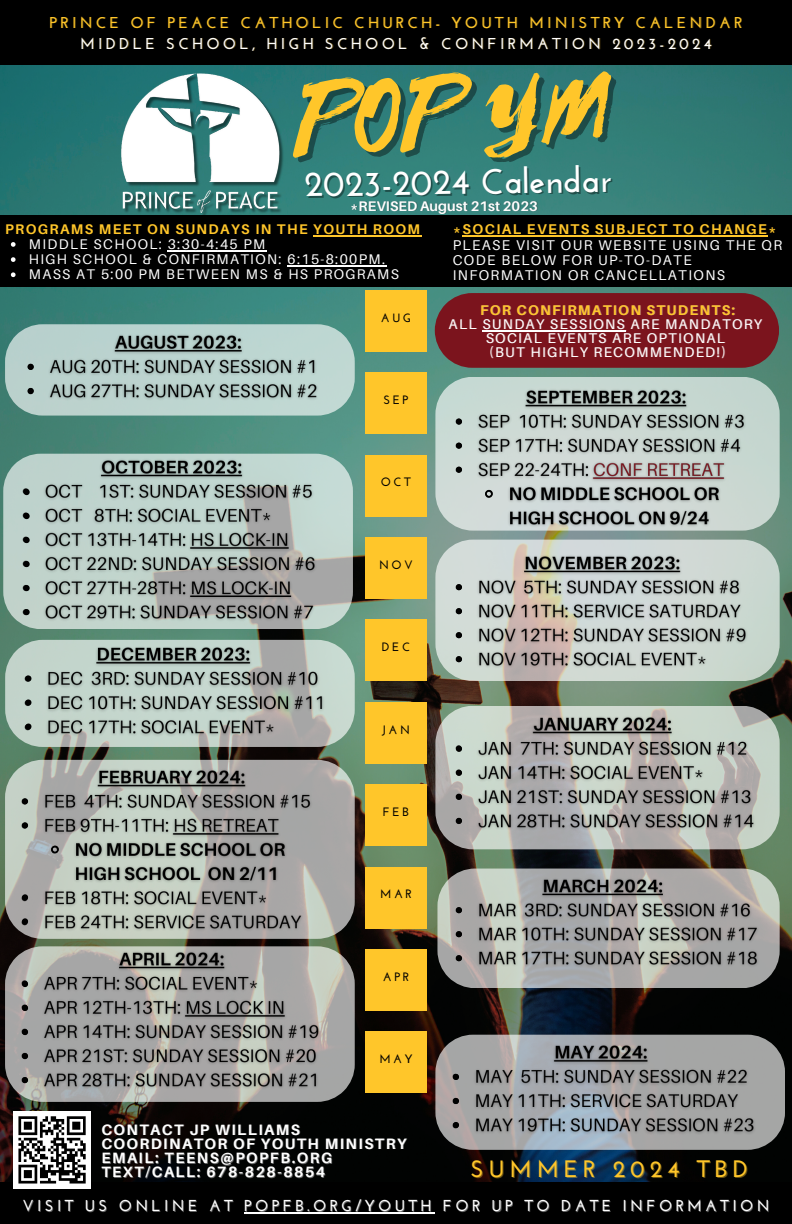
<style>
.page{position:relative;width:792px;height:1224px;background:#fff}
.page>*{position:absolute;margin:0;border:0;box-sizing:border-box;transform-origin:0 0}
.t1{font:108.4px "Selima";color:#ffc62a}
.t2{font:700 35.6px "Josefin Sans";color:#fff}
.t3{font:700 23.8px "Josefin Sans";letter-spacing:.21em;color:#ffc62a}
.t4{font:700 15.8px "Josefin Sans";letter-spacing:.21em;color:#fff}
.t5{font:700 15.8px "Josefin Sans";letter-spacing:.21em;color:#ffc62a}
.t6{font:700 15px/14.2px "Aileron";letter-spacing:.1em;color:#fff}
.t7{font:14.2px/15.4px "Aileron";letter-spacing:.1em;color:#fff}
.t8{font:700 14.2px "Aileron";letter-spacing:.1em;color:#ffc62a}
.t9{font:14px "Aileron";letter-spacing:.1em;color:#fff}
.t10{font:700 14px "Aileron";letter-spacing:.1em;color:#ffc62a}
.t11{font:700 14px "Aileron";color:#fff}
.t12{font:700 12.2px "Josefin Sans";letter-spacing:.21em;color:#000}
.s1{color:rgb(0 0 0/.4)}
.s2{color:rgb(255 255 255/.4)}
</style>
<div class="page">
<img style="left:0;top:0;width:792px;height:1224px">
<hr style="left:168px;top:250px;width:99px;height:1px;background:#fff">
<svg style="left:11px;top:257px;width:5px;height:5px"></svg>
<hr style="left:287px;top:265px;width:100px;height:2px;background:#fff">
<svg style="left:11px;top:272px;width:5px;height:5px"></svg>
<hr style="left:313px;top:235px;width:109px;height:1px;background:#ffc62a">
<hr style="left:463px;top:235px;width:305px;height:2px;background:#ffc62a">
<hr style="left:482px;top:330px;width:144px;height:1px;background:#fff">
<p class="t5" style="left:50px;top:16px;width:694px">PRINCE OF PEACE CATHOLIC CHURCH- YOUTH MINISTRY CALENDAR</p>
<p class="t4" style="left:80px;top:37px;width:633px">MIDDLE SCHOOL, HIGH SCHOOL &amp; CONFIRMATION 2023-2024</p>
<p class="t1" style="left:296px;top:62px;width:316px;rotate:-3deg">POP YM</p>
<p class="t2" style="left:304px;top:170px;width:309px;rotate:-1deg">2023-2024 Calendar</p>
<p class="t11" style="left:350px;top:197px;width:189px">*REVISED August 21st 2023</p>
<p class="t10" style="left:5px;top:220px;width:417px">PROGRAMS MEET ON SUNDAYS IN THE YOUTH ROOM</p>
<p class="t8" style="left:453px;top:221px;width:325px"><span class="s1">*</span>SOCIAL EVENTS SUBJECT TO CHANGE<span class="s1">*</span></p>
<p class="t7" style="left:453px;top:237px;width:331px">PLEASE VISIT OUR WEBSITE USING THE QR<br>CODE BELOW FOR UP-TO-DATE<br>INFORMATION OR CANCELLATIONS</p>
<p class="t10" style="left:480px;top:301px;width:256px">FOR CONFIRMATION STUDENTS:</p>
<p class="t9" style="left:449px;top:315px;width:314px"><span class="s2">ALL</span> SUNDAY SESSIONS ARE MANDATORY</p>
<p class="t9" style="left:486px;top:329px;width:241px">SOCIAL EVENTS ARE OPTIONAL</p>
<p class="t9" style="left:489px;top:343px;width:238px">(BUT HIGHLY RECOMMENDED!)</p>
<p class="t9" style="left:29px;top:236px;width:238px">MIDDLE SCHOOL: 3:30-4:45 PM</p>
<p class="t9" style="left:29px;top:251px;width:358px">HIGH SCHOOL &amp; CONFIRMATION: 6:15-8:00PM.</p>
<p class="t9" style="left:29px;top:266px;width:372px">MASS AT 5:00 PM BETWEEN MS &amp; HS PROGRAMS</p>
<p class="t12" style="left:381px;top:312px;width:32px">AUG</p>
<p class="t12" style="left:383px;top:395px;width:27px">SEP</p>
<p class="t12" style="left:381px;top:477px;width:32px">OCT</p>
<p class="t12" style="left:379px;top:560px;width:35px">NOV</p>
<p class="t12" style="left:382px;top:642px;width:30px">DEC</p>
<p class="t12" style="left:382px;top:724px;width:30px">JAN</p>
<p class="t12" style="left:383px;top:807px;width:27px">FEB</p>
<p class="t12" style="left:380px;top:889px;width:33px">MAR</p>
<p class="t12" style="left:383px;top:972px;width:28px">APR</p>
<p class="t12" style="left:379px;top:1054px;width:35px">MAY</p>
<p class="t6" style="left:101px;top:1122px;width:200px">CONTACT JP WILLIAMS</p>
<p class="t6" style="left:101px;top:1136px;width:307px">COORDINATOR OF YOUTH MINISTRY<br>EMAIL: TEENS@POPFB.ORG</p>
<p class="t6" style="left:101px;top:1164px;width:226px">TEXT/CALL: 678-828-8854</p>
<p class="t3" style="left:470px;top:1159px;width:279px">SUMMER 2024 TBD</p>
<p class="t4" style="left:22px;top:1199px;width:749px">VISIT US ONLINE AT POPFB.ORG/YOUTH FOR UP TO DATE INFORMATION</p>
</div>
